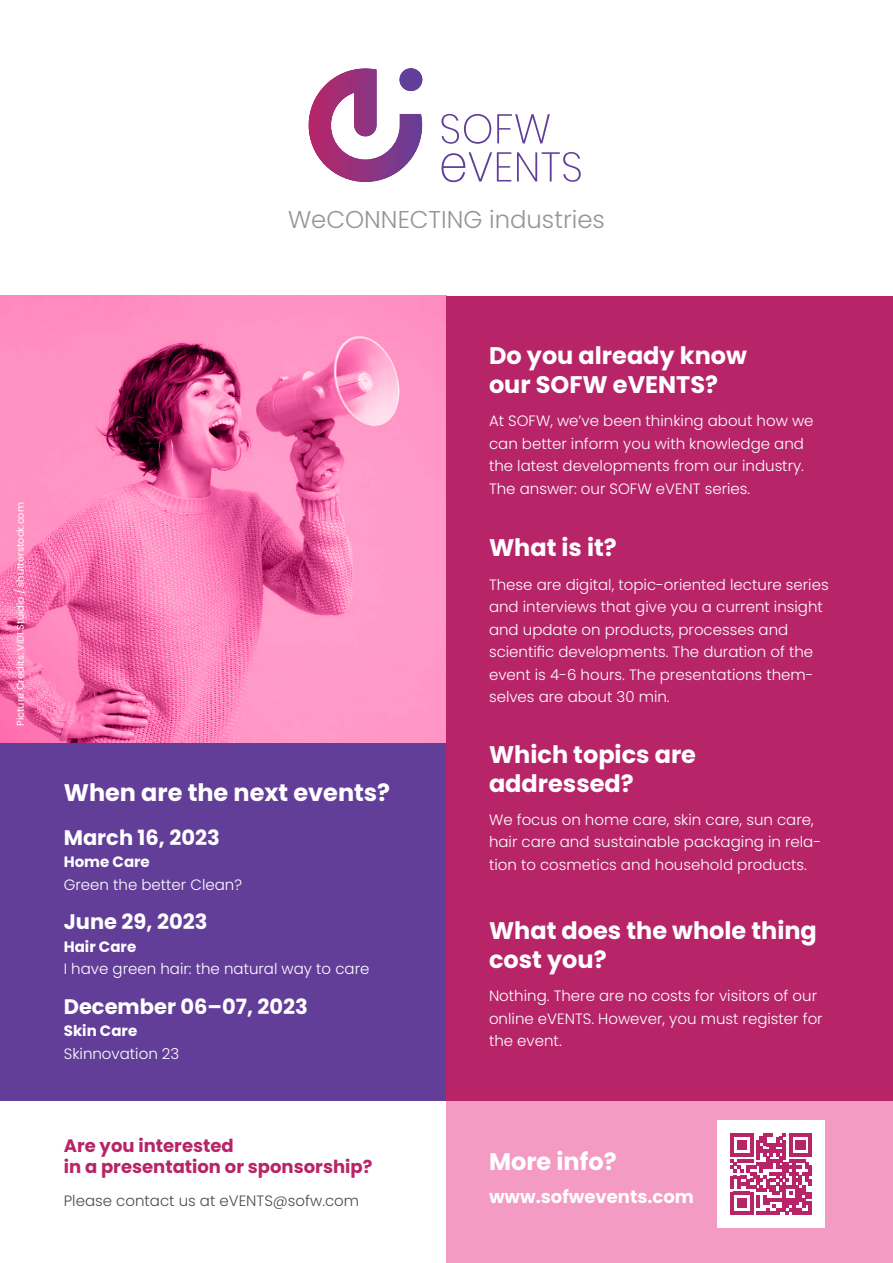
<style>
.page{position:relative;width:893px;height:1263px;background:#fff}
.page>*{position:absolute;margin:0;border:0;box-sizing:border-box;transform-origin:0 0}
.t1{font:300 24.3px "Poppins";color:#939598}
.t2{font:700 24px/28.8px "Poppins";color:#fff}
.t3{font:700 21px "Poppins";color:#fff}
.t4{font:700 18px/21.6px "Poppins";color:#b82468}
.t5{font:700 18px "Poppins";color:#fff}
.t6{font:300 15px/22.5px "Poppins";color:#fff}
.t7{font:300 15px "Poppins";color:#4b4c4d}
.t8{font:700 15px "Poppins";color:#fff}
.t9{font:9.75px "Poppins";color:#fff}
</style>
<div class="page">
<div style="left:0;top:743px;width:446px;height:358px;background:#623e99"></div>
<svg style="left:0;top:296px;width:446px;height:447px;background:#f380b4"></svg>
<div style="left:446px;top:1101px;width:447px;height:162px;background:#f49bc3"></div>
<div style="left:446px;top:296px;width:447px;height:804px;background:#b82468"></div>
<div style="left:718px;top:1120px;width:107px;height:107px;background:#fff"></div>
<svg style="left:730px;top:1133px;width:82px;height:81px"></svg>
<svg style="left:308px;top:68px;width:114px;height:114px"></svg>
<div style="left:400px;top:68px;width:22px;height:23px;background:#623e99;border-radius:50%"></div>
<svg style="left:441px;top:152px;width:140px;height:30px"></svg>
<svg style="left:441px;top:114px;width:109px;height:30px"></svg>
<h1 class="t1" style="left:288px;top:210px;width:318px">WeCONNECTING industries</h1>
<p class="t9" style="left:15px;top:726px;width:225px;rotate:-90deg">Picture Credits: ViDI Stuidio / shutterstock.com</p>
<h2 class="t2" style="left:489px;top:344px;width:259px">Do you already know our SOFW eVENTS?</h2>
<p class="t6" style="left:489px;top:411px;width:326px">At SOFW, we’ve been thinking about how we can better inform you with knowledge and the latest developments from our industry.<br>The answer: our SOFW eVENT series.</p>
<h2 class="t2" style="left:64px;top:780px;width:328px">When are the next events?</h2>
<h3 class="t3" style="left:64px;top:828px;width:157px">March 16, 2023</h3>
<p class="t8" style="left:64px;top:855px;width:88px">Home Care</p>
<p class="t6" style="left:64px;top:875px;width:180px">Green the better Clean?</p>
<h3 class="t3" style="left:64px;top:912px;width:145px">June 29, 2023</h3>
<p class="t8" style="left:64px;top:939px;width:74px">Hair Care</p>
<p class="t6" style="left:64px;top:959px;width:307px">I have green hair: the natural way to care</p>
<h3 class="t3" style="left:64px;top:997px;width:246px">December 06–07, 2023</h3>
<p class="t8" style="left:64px;top:1024px;width:75px">Skin Care</p>
<p class="t6" style="left:64px;top:1044px;width:117px">Skinnovation 23</p>
<h2 class="t2" style="left:489px;top:536px;width:129px">What is it?</h2>
<p class="t6" style="left:489px;top:575px;width:341px">These are digital, topic-oriented lecture series and interviews that give you a current insight and update on products, processes and scientific developments. The duration of the event is 4-6 hours. The presentations them&shy;selves are about 30 min.</p>
<h2 class="t2" style="left:489px;top:742px;width:209px">Which topics are addressed?</h2>
<p class="t6" style="left:489px;top:810px;width:334px">We focus on home care, skin care, sun care, hair care and sustainable packaging in rela&shy;tion to cosmetics and household products.</p>
<h2 class="t2" style="left:489px;top:918px;width:329px">What does the whole thing cost you?</h2>
<p class="t6" style="left:489px;top:986px;width:335px">Nothing. There are no costs for visitors of our online eVENTS. However, you must register for the event.</p>
<p class="t4" style="left:64px;top:1136px;width:310px">Are you interested<br>in a presentation or sponsorship?</p>
<p class="t7" style="left:64px;top:1195px;width:297px">Please contact us at eVENTS@sofw.com</p>
<p class="t5" style="left:489px;top:1189px;width:206px">www.sofwevents.com</p>
<h2 class="t2" style="left:489px;top:1149px;width:129px">More info?</h2>
</div>
